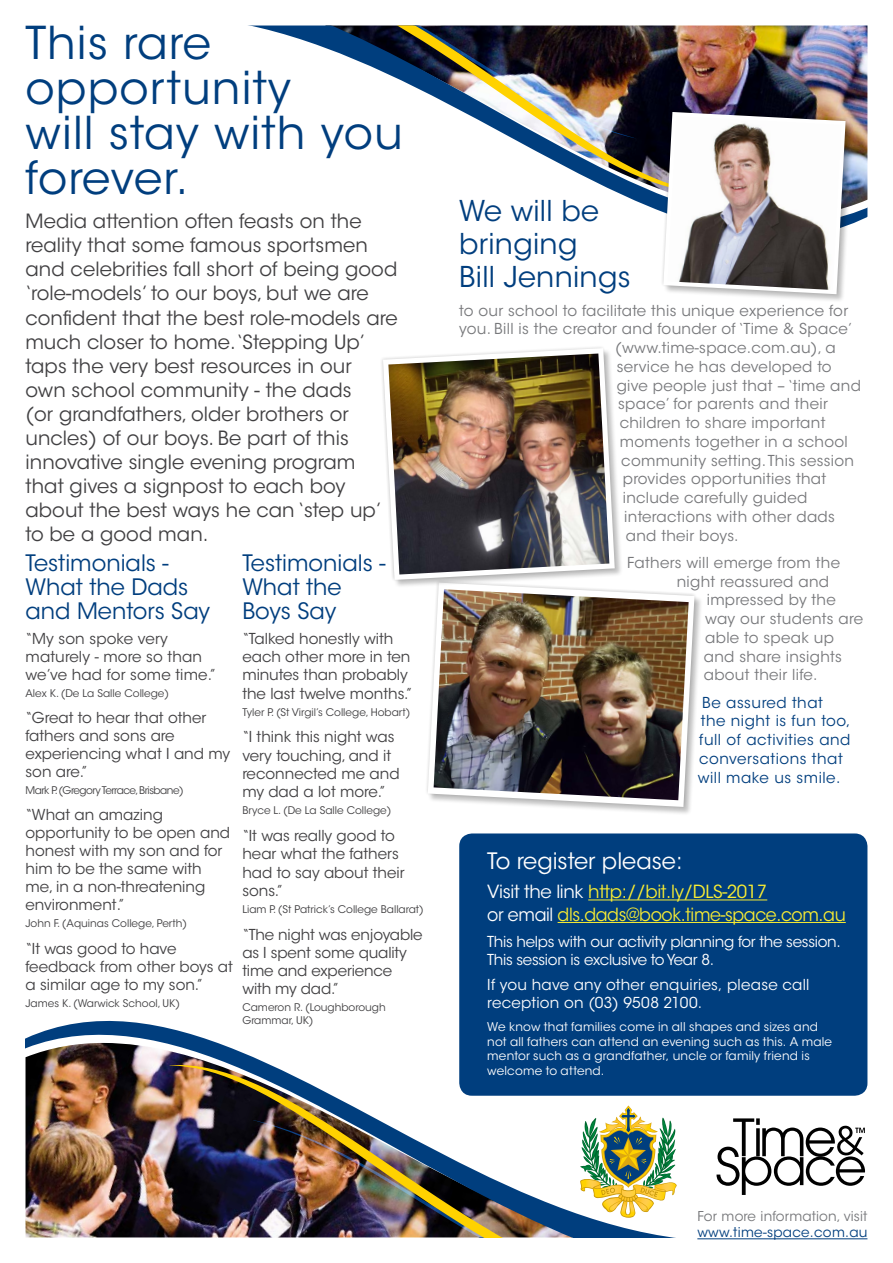
<style>
.page{position:relative;width:893px;height:1263px;background:#fff}
.page>*{position:absolute;margin:0;border:0;box-sizing:border-box;transform-origin:0 0}
.t1{font:45px/45px "ITC Avant Garde Std";letter-spacing:.025em;color:#003e7e}
.t2{font:28.5px/33px "ITC Avant Garde Std";letter-spacing:.01em;color:#003e7e}
.t3{font:22.5px/24px "ITC Avant Garde Std";color:#003e7e}
.t4{font:22.5px "ITC Avant Garde Std";color:#fff}
.t5{font:19.5px/24px "ITC Avant Garde Std";letter-spacing:.005em;color:#414042}
.t6{font:18px/22.5px "ITC Avant Garde Std";letter-spacing:-.02em;color:#f9ed32}
.t7{font:15px/18px "ITC Avant Garde Std";color:#414042}
.t8{font:15px "ITC Avant Garde Std";letter-spacing:.02em;color:#77787b}
.t9{font:15px/18.8px "ITC Avant Garde Std";letter-spacing:.035em;color:#003e7e}
.t10{font:15px/18px "ITC Avant Garde Std";letter-spacing:-.02em;color:#fff}
.t11{font:15px/18px "ITC Avant Garde Std";letter-spacing:.015em;color:#fff}
.t12{font:13.5px "ITC Avant Garde Std";letter-spacing:.01em;color:#77787b}
.t13{font:13.5px "ITC Avant Garde Std";letter-spacing:.02em;color:#003e7e}
.t14{font:12px/14.4px "ITC Avant Garde Std";letter-spacing:.015em;color:#fff}
.t15{font:10.5px/12.6px "ITC Avant Garde Std";color:#414042}
.t16{font:10.5px "ITC Avant Garde Std";letter-spacing:-.05em;color:#414042}
.s1{color:#fff}
</style>
<div class="page">
<img style="left:26px;top:1020px;width:245px;height:217px">
<img style="left:170px;top:1065px;width:697px;height:172px">
<img style="left:618px;top:26px;width:249px;height:197px">
<img style="left:252px;top:26px;width:466px;height:167px">
<div style="left:761px;top:1161px;width:132px;height:102px;background:#fff"></div>
<div style="left:663px;top:112px;width:191px;height:191px;background:#000;opacity:.25"></div>
<img style="left:660px;top:109px;width:189px;height:189px">
<img style="left:668px;top:116px;width:173px;height:174px">
<div style="left:427px;top:582px;width:276px;height:233px;background:#000;opacity:.25"></div>
<svg style="left:427px;top:582px;width:271px;height:229px"></svg>
<svg style="left:428px;top:583px;width:266px;height:224px"></svg>
<img style="left:434px;top:589px;width:255px;height:211px">
<div style="left:383px;top:348px;width:240px;height:241px;background:#000;opacity:.25"></div>
<svg style="left:381px;top:347px;width:237px;height:237px"></svg>
<svg style="left:383px;top:348px;width:232px;height:232px"></svg>
<img style="left:388px;top:353px;width:221px;height:221px">
<div style="left:459px;top:833px;width:408px;height:263px;background:#003e7e;border-radius:13px"></div>
<hr style="left:588px;top:899px;width:179px;height:1px;background:#f9ed32">
<hr style="left:558px;top:922px;width:288px;height:1px;background:#f9ed32">
<svg style="left:716px;top:1118px;width:149px;height:77px"></svg>
<hr style="left:697px;top:1238px;width:170px;height:1px;background:#003e7e">
<svg style="left:580px;top:1105px;width:97px;height:113px"></svg>
<h1 class="t1" style="left:26px;top:21px;width:379px">This rare opportunity<br>will stay with you forever.</h1>
<p class="t5" style="left:26px;top:210px;width:374px">Media attention often feasts on the reality that some famous sportsmen and celebrities fall short of being good ‘role-models’ to our boys, but we are confident that the best role-models are much closer to home. ‘Stepping Up’ taps the very best resources in our<br>own school community - the dads<br>(or grandfathers, older brothers or uncles) of our boys. Be part of this innovative single evening program that gives a signpost to each boy about the best ways he can ‘step up’ to be a good man.</p>
<h3 class="t3" style="left:26px;top:551px;width:186px">Testimonials -<br>What the Dads and Mentors Say</h3>
<p class="t7" style="left:26px;top:629px;width:192px">“My son spoke very maturely - more so than we’ve had for some time.”</p>
<p class="t15" style="left:26px;top:686px;width:145px">Alex K. (De La Salle College)</p>
<p class="t7" style="left:26px;top:709px;width:206px">“Great to hear that other fathers and sons are experiencing what I and my son are.”</p>
<p class="t16" style="left:26px;top:784px;width:160px">Mark P. (Gregory Terrace, Brisbane)</p>
<p class="t7" style="left:26px;top:806px;width:206px">“What an amazing opportunity to be open and honest with my son and for him to be the same with me, in a non-threatening environment.”</p>
<p class="t15" style="left:26px;top:917px;width:163px">John F. (Aquinas College, Perth)</p>
<p class="t7" style="left:26px;top:939px;width:209px">“It was good to have feedback from other boys at a similar age to my son.”</p>
<p class="t15" style="left:26px;top:997px;width:156px">James K. (Warwick School, UK)</p>
<h3 class="t3" style="left:242px;top:551px;width:145px">Testimonials -<br>What the<br>Boys Say</h3>
<p class="t7" style="left:242px;top:629px;width:172px">“Talked honestly with each other more in ten minutes than probably the last twelve months.”</p>
<p class="t15" style="left:242px;top:706px;width:170px">Tyler P. (St Virgil’s College, Hobart)</p>
<p class="t7" style="left:242px;top:728px;width:159px">“I think this night was very touching, and it reconnected me and my dad a lot more.”</p>
<p class="t15" style="left:242px;top:804px;width:151px">Bryce L. (De La Salle College)</p>
<p class="t7" style="left:242px;top:827px;width:164px">“It was really good to hear what the fathers had to say about their sons.”</p>
<p class="t15" style="left:242px;top:903px;width:183px">Liam P. (St Patrick’s College Ballarat)</p>
<p class="t7" style="left:242px;top:925px;width:182px">“The night was enjoyable as I spent some quality time and experience with my dad.”</p>
<p class="t15" style="left:242px;top:1001px;width:145px">Cameron R. (Loughborough<br>Grammar, UK)</p>
<h2 class="t2" style="left:459px;top:195px;width:173px">We will be bringing<br>Bill Jennings</h2>
<p class="t8" style="left:459px;top:301px;width:390px">to our school to facilitate this unique experience for</p>
<p class="t8" style="left:459px;top:320px;width:395px">you. Bill is the creator and founder of ‘Time &amp; Space’</p>
<p class="t8" style="left:615px;top:339px;width:222px">(www.time-space.com.au), a</p>
<p class="t8" style="left:617px;top:357px;width:216px">service he has developed to</p>
<p class="t8" style="left:617px;top:376px;width:246px">give people just that – ‘time and</p>
<p class="t8" style="left:618px;top:395px;width:211px">space’ for parents and their</p>
<p class="t8" style="left:620px;top:414px;width:207px">children to share important</p>
<p class="t8" style="left:620px;top:432px;width:229px">moments together in a school</p>
<p class="t8" style="left:621px;top:451px;width:234px">community setting. This session</p>
<p class="t8" style="left:623px;top:470px;width:205px">provides opportunities that</p>
<p class="t8" style="left:623px;top:489px;width:186px">include carefully guided</p>
<p class="t8" style="left:624px;top:507px;width:212px">interactions with other dads</p>
<p class="t8" style="left:626px;top:526px;width:114px">and their boys.</p>
<p class="t8" style="left:627px;top:553px;width:214px">Fathers will emerge from the</p>
<p class="t8" style="left:677px;top:572px;width:154px">night reassured and</p>
<p class="t8" style="left:707px;top:591px;width:131px">impressed by the</p>
<p class="t8" style="left:705px;top:610px;width:159px">way our students are</p>
<p class="t8" style="left:705px;top:628px;width:130px">able to speak up</p>
<p class="t8" style="left:704px;top:647px;width:140px">and share insights</p>
<p class="t8" style="left:704px;top:666px;width:115px">about their life.</p>
<p class="t9" style="left:698px;top:693px;width:154px;text-indent:4px">Be assured that the night is fun too, full of activities and conversations that will make us smile.</p>
<h3 class="t4" style="left:487px;top:847px;width:197px">To register please:</h3>
<p class="t6" style="left:487px;top:881px;width:360px"><span class="s1">Visit the link</span> http://bit.ly/DLS-2017<br><span class="s1">or email</span> dls.dads@book.time-space.com.au</p>
<p class="t10" style="left:487px;top:933px;width:355px">This helps with our activity planning for the session.<br>This session is exclusive to Year 8.</p>
<p class="t11" style="left:487px;top:975px;width:324px">If you have any other enquiries, please call reception on (03) 9508 2100.</p>
<p class="t14" style="left:487px;top:1020px;width:346px">We know that families come in all shapes and sizes and not all fathers can attend an evening such as this. A male mentor such as a grandfather, uncle or family friend is welcome to attend.</p>
<p class="t12" style="left:697px;top:1208px;width:172px">For more information, visit</p>
<p class="t13" style="left:697px;top:1224px;width:172px">www.time-space.com.au</p>
</div>
